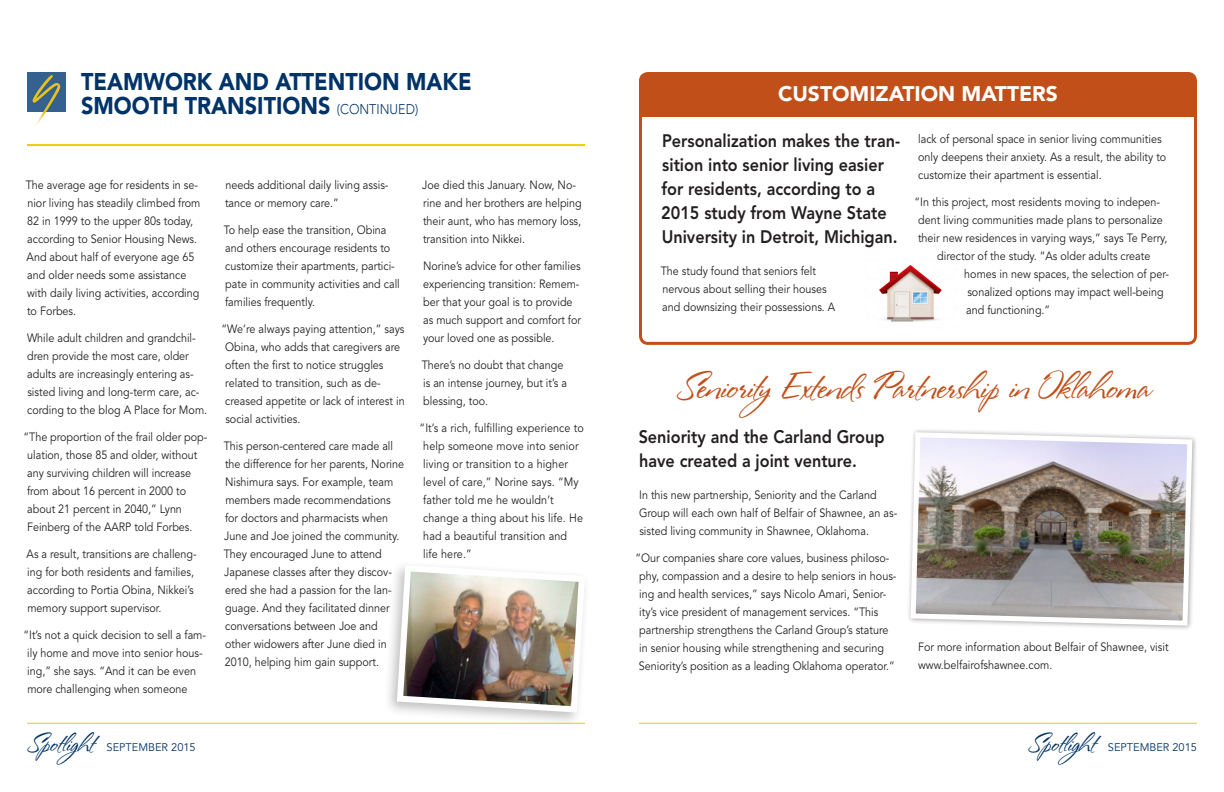
<style>
.page{position:relative;width:1224px;height:792px;background:#fff}
.page>*{position:absolute;margin:0;border:0;box-sizing:border-box;transform-origin:0 0}
.t1{font:35px "Stephanie Marie JF";color:#c04f19}
.t2{font:900 24px/24px "Avenir LT Std";color:#003367;scale:.9 1}
.t3{font:900 21px "Avenir LT Std";color:#fff}
.Intro_Paragraph{font:800 18px/24px "Avenir LT Std";color:#231f20;scale:.9 1}
.Normal_Paragraph{font:12px/18px "Avenir LT Std";color:#231f20;scale:.9 1}
.t4{font:11px "Avenir LT Std";color:#003367}
.s1{font-weight:300;font-size:14px}
.s2{font-family:"Stephanie Marie JF";font-size:24px}
</style>
<div class="page">
<hr style="left:27px;top:723px;width:558px;height:1px;background:#f0cb02">
<hr style="left:639px;top:723px;width:558px;height:1px;background:#f0cb02">
<hr style="left:27px;top:144px;width:558px;height:2px;background:#f0cb02">
<div style="left:27px;top:72px;width:39px;height:39px;background:#356190"></div>
<svg style="left:33px;top:75px;width:27px;height:51px"></svg>
<div style="left:639px;top:96px;width:558px;height:249px;border:3px solid #c04f19;border-radius:8px"></div>
<div style="left:639px;top:72px;width:558px;height:45px;background:#c04f19"></div>
<img style="left:879px;top:265px;width:63px;height:57px">
<div style="left:383px;top:560px;width:207px;height:167px;background:#231f20;opacity:.28"></div>
<img style="left:394px;top:562px;width:194px;height:154px">
<svg style="left:908px;top:430px;width:287px;height:198px"></svg>
<p class="t2" style="left:81px;top:70px;width:436px">TEAMWORK AND ATTENTION MAKE<br>SMOOTH TRANSITIONS <span class="s1">(CONTINUED)</span></p>
<p class="Normal_Paragraph" style="left:26px;top:176px;width:196px">The average age for residents in se&shy;nior living has steadily climbed from<br>82 in 1999 to the upper 80s today, according to Senior Housing News.<br>And about half of everyone age 65 and older needs some assistance with daily living activities, according to Forbes.</p>
<p class="Normal_Paragraph" style="left:27px;top:329px;width:202px">While adult children and grandchil&shy;dren provide the most care, older adults are increasingly entering as&shy;sisted living and long-term care, ac&shy;cording to the blog A Place for Mom.</p>
<p class="Normal_Paragraph" style="left:24px;top:428px;width:206px">“The proportion of the frail older pop&shy;ulation, those 85 and older, without any surviving children will increase from about 16 percent in 2000 to about 21 percent in 2040,” Lynn Feinberg of the AARP told Forbes.</p>
<p class="Normal_Paragraph" style="left:27px;top:545px;width:191px">As a result, transitions are challeng&shy;ing for both residents and families, according to Portia Obina, Nikkei’s memory support supervisor.</p>
<p class="Normal_Paragraph" style="left:24px;top:626px;width:204px">“It’s not a quick decision to sell a fam&shy;ily home and move into senior hous&shy;ing,” she says. “And it can be even more challenging when someone</p>
<p class="Normal_Paragraph" style="left:225px;top:176px;width:183px">needs additional daily living assis&shy;tance or memory care.”</p>
<p class="Normal_Paragraph" style="left:224px;top:221px;width:197px">To help ease the transition, Obina and others encourage residents to customize their apartments, partici&shy;pate in community activities and call families frequently.</p>
<p class="Normal_Paragraph" style="left:222px;top:320px;width:205px">“We’re always paying attention,” says Obina, who adds that caregivers are often the first to notice struggles related to transition, such as de&shy;creased appetite or lack of interest in social activities.</p>
<p class="Normal_Paragraph" style="left:224px;top:437px;width:202px">This person-centered care made all the difference for her parents, Norine Nishimura says. For example, team members made recommendations for doctors and pharmacists when June and Joe joined the community.<br>They encouraged June to attend Japanese classes after they discov&shy;ered she had a passion for the lan&shy;guage. And they facilitated dinner conversations between Joe and other widowers after June died in 2010, helping him gain support.</p>
<p class="Normal_Paragraph" style="left:422px;top:176px;width:179px">Joe died this January. Now, No&shy;rine and her brothers are helping their aunt, who has memory loss, transition into Nikkei.</p>
<p class="Normal_Paragraph" style="left:423px;top:257px;width:177px">Norine’s advice for other families experiencing transition: Remem&shy;ber that your goal is to provide as much support and comfort for your loved one as possible.</p>
<p class="Normal_Paragraph" style="left:422px;top:356px;width:163px">There’s no doubt that change is an intense journey, but it’s a blessing, too.</p>
<p class="Normal_Paragraph" style="left:420px;top:419px;width:184px">“It’s a rich, fulfilling experience to help someone move into senior living or transition to a higher level of care,” Norine says. “My father told me he wouldn’t change a thing about his life. He had a beautiful transition and<br>life here.”</p>
<p class="t3" style="left:778px;top:81px;width:281px">CUSTOMIZATION MATTERS</p>
<p class="Normal_Paragraph" style="left:918px;top:130px;width:277px">lack of personal space in senior living communities only deepens their anxiety. As a result, the ability to customize their apartment is essential.</p>
<p class="Normal_Paragraph" style="left:915px;top:193px;width:274px">“In this project, most residents moving to indepen-</p>
<p class="Normal_Paragraph" style="left:918px;top:211px;width:273px">dent living communities made plans to personalize</p>
<p class="Normal_Paragraph" style="left:918px;top:229px;width:279px">their new residences in varying ways,” says Te Perry,</p>
<p class="Normal_Paragraph" style="left:937px;top:247px;width:238px">director of the study. “As older adults create</p>
<p class="Normal_Paragraph" style="left:964px;top:265px;width:229px">homes in new spaces, the selection of per-</p>
<p class="Normal_Paragraph" style="left:967px;top:283px;width:220px">sonalized options may impact well-being</p>
<p class="Normal_Paragraph" style="left:966px;top:301px;width:95px">and functioning.”</p>
<p class="Intro_Paragraph" style="left:661px;top:129px;width:267px">Personalization makes the tran&shy;sition into senior living easier for residents, according to a<br>2015 study from Wayne State<br>University in Detroit, Michigan.</p>
<p class="Normal_Paragraph" style="left:661px;top:262px;width:196px">The study found that seniors felt nervous about selling their houses and downsizing their possessions. A</p>
<p class="t1" style="left:676px;top:366px;width:475px">SeniorityExtends Partnership in Oklahoma</p>
<p class="Intro_Paragraph" style="left:639px;top:425px;width:275px">Seniority and the Carland Group have created a joint venture.</p>
<p class="Normal_Paragraph" style="left:639px;top:486px;width:288px">In this new partnership, Seniority and the Carland<br>Group will each own half of Belfair of Shawnee, an as&shy;sisted living community in Shawnee, Oklahoma.</p>
<p class="Normal_Paragraph" style="left:636px;top:549px;width:291px">“Our companies share core values, business philoso&shy;phy, compassion and a desire to help seniors in hous&shy;ing and health services,” says Nicolo Amari, Senior&shy;ity’s vice president of management services. “This partnership strengthens the Carland Group’s stature<br>in senior housing while strengthening and securing Seniority’s position as a leading Oklahoma operator.”</p>
<p class="Normal_Paragraph" style="left:918px;top:638px;width:280px">For more information about Belfair of Shawnee, visit www.belfairofshawnee.com.</p>
<p class="t4" style="left:27px;top:740px;width:170px"><span class="s2">Spotlight</span> SEPTEMBER 2015</p>
<p class="t4" style="left:1028px;top:740px;width:170px"><span class="s2">Spotlight</span> SEPTEMBER 2015</p>
</div>
